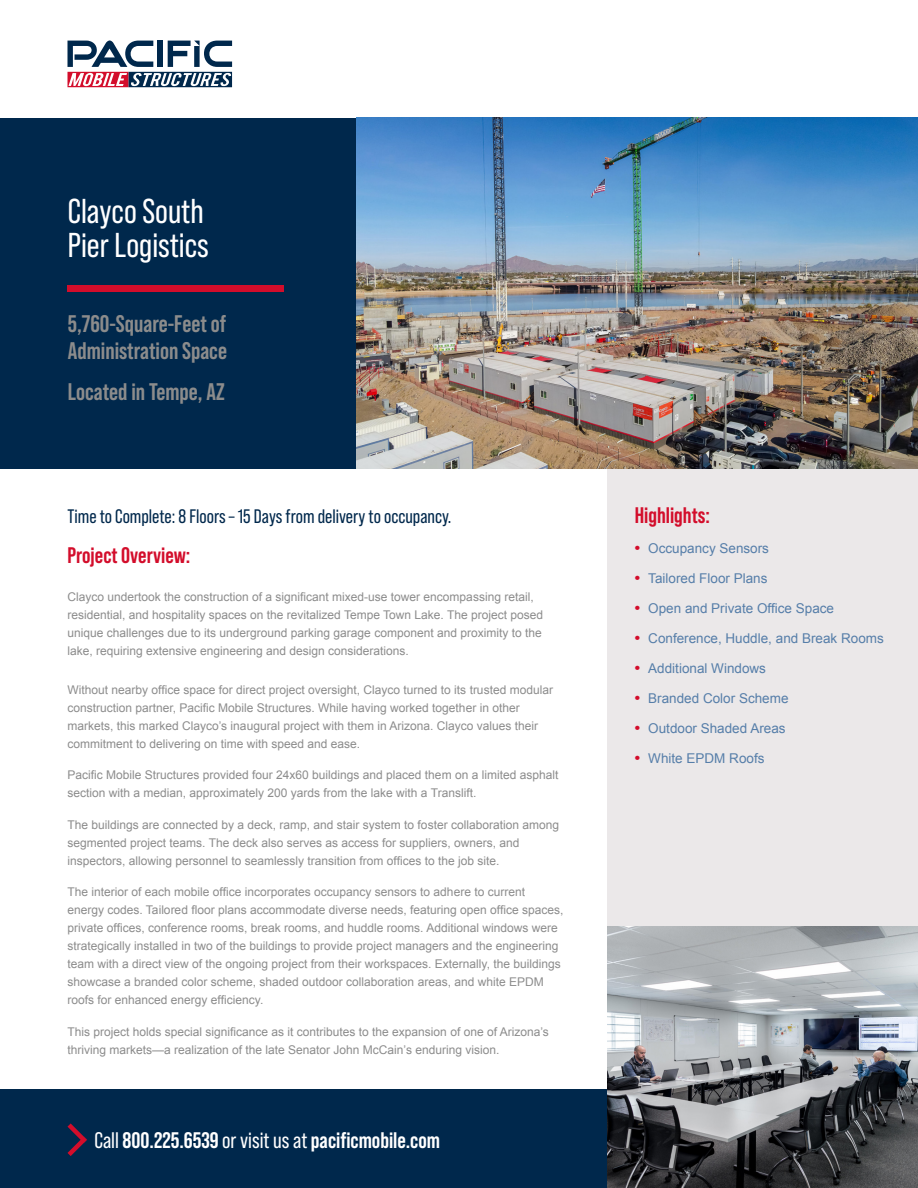
<style>
.page{position:relative;width:918px;height:1188px;background:#fff}
.page>*{position:absolute;margin:0;border:0;box-sizing:border-box;transform-origin:0 0}
.t1{font:34.5px/34.5px "Bebas Neue Pro";color:#fff}
.t2{font:700 24px/27px "Bebas Neue Pro";color:#8c8c8c}
.t3{font:700 22.5px "Bebas Neue Pro";color:#fff}
.t4{font:700 22.5px "Bebas Neue Pro";color:#d30d2b}
.t5{font:19.5px "Bebas Neue Pro";color:#00284c}
.t6{font:13.5px "Arial";color:#567ea9}
.t7{font:12px/18px "Arial";color:#8c8c8c}
.s1{font-weight:400}
.s2{font-weight:700;font-size:15px;color:#d30d2b}
</style>
<div class="page">
<svg style="left:68px;top:40px;width:164px;height:47px"></svg>
<div style="left:608px;top:469px;width:310px;height:621px;background:#ebe8e9"></div>
<div style="left:0;top:118px;width:356px;height:351px;background:#00284c"></div>
<div style="left:68px;top:285px;width:216px;height:7px;background:#d30d2b"></div>
<img style="left:356px;top:118px;width:562px;height:351px">
<div style="left:0;top:1090px;width:918px;height:98px;background:#00284c"></div>
<svg style="left:68px;top:1123px;width:19px;height:33px"></svg>
<img style="left:608px;top:927px;width:310px;height:261px">
<p class="t1" style="left:68px;top:193px;width:143px">Clayco South<br>Pier Logistics</p>
<p class="t2" style="left:68px;top:310px;width:161px">5,760-Square-Feet of<br>Administration Space</p>
<p class="t2" style="left:68px;top:377px;width:158px">Located in Tempe, AZ</p>
<p class="t5" style="left:68px;top:506px;width:385px">Time to Complete: 8 Floors – 15 Days from delivery to occupancy.</p>
<p class="t4" style="left:68px;top:542px;width:124px">Project Overview:</p>
<p class="t7" style="left:68px;top:588px;width:477px">Clayco undertook the construction of a significant mixed-use tower encompassing retail, residential, and hospitality spaces on the revitalized Tempe Town Lake. The project posed unique challenges due to its underground parking garage component and proximity to the lake, requiring extensive engineering and design considerations.</p>
<p class="t7" style="left:68px;top:680px;width:487px">Without nearby office space for direct project oversight, Clayco turned to its trusted modular construction partner, Pacific Mobile Structures. While having worked together in other markets, this marked Clayco’s inaugural project with them in Arizona. Clayco values their commitment to delivering on time with speed and ease.</p>
<p class="t7" style="left:68px;top:766px;width:492px">Pacific Mobile Structures provided four 24x60 buildings and placed them on a limited asphalt section with a median, approximately 200 yards from the lake with a Translift.</p>
<p class="t7" style="left:68px;top:815px;width:493px">The buildings are connected by a deck, ramp, and stair system to foster collaboration among segmented project teams. The deck also serves as access for suppliers, owners, and inspectors, allowing personnel to seamlessly transition from offices to the job site.</p>
<p class="t7" style="left:68px;top:883px;width:498px">The interior of each mobile office incorporates occupancy sensors to adhere to current energy codes. Tailored floor plans accommodate diverse needs, featuring open office spaces, private offices, conference rooms, break rooms, and huddle rooms. Additional windows were strategically installed in two of the buildings to provide project managers and the engineering team with a direct view of the ongoing project from their workspaces. Externally, the buildings showcase a branded color scheme, shaded outdoor collaboration areas, and white EPDM roofs for enhanced energy efficiency.</p>
<p class="t7" style="left:68px;top:1022px;width:483px">This project holds special significance as it contributes to the expansion of one of Arizona’s thriving markets—a realization of the late Senator John McCain’s enduring vision.</p>
<p class="t3" style="left:94px;top:1127px;width:347px"><span class="s1">Call</span> 800.225.6539 <span class="s1">or visit us at</span> pacificmobile.com</p>
<p class="t4" style="left:635px;top:502px;width:77px">Highlights:</p>
<p class="t6" style="left:635px;top:539px;width:136px"><span class="s2">•</span> Occupancy Sensors</p>
<p class="t6" style="left:635px;top:569px;width:134px"><span class="s2">•</span> Tailored Floor Plans</p>
<p class="t6" style="left:635px;top:599px;width:201px"><span class="s2">•</span> Open and Private Office Space</p>
<p class="t6" style="left:635px;top:629px;width:251px"><span class="s2">•</span> Conference, Huddle, and Break Rooms</p>
<p class="t6" style="left:635px;top:659px;width:133px"><span class="s2">•</span> Additional Windows</p>
<p class="t6" style="left:635px;top:689px;width:155px"><span class="s2">•</span> Branded Color Scheme</p>
<p class="t6" style="left:635px;top:719px;width:152px"><span class="s2">•</span> Outdoor Shaded Areas</p>
<p class="t6" style="left:635px;top:749px;width:131px"><span class="s2">•</span> White EPDM Roofs</p>
</div>
